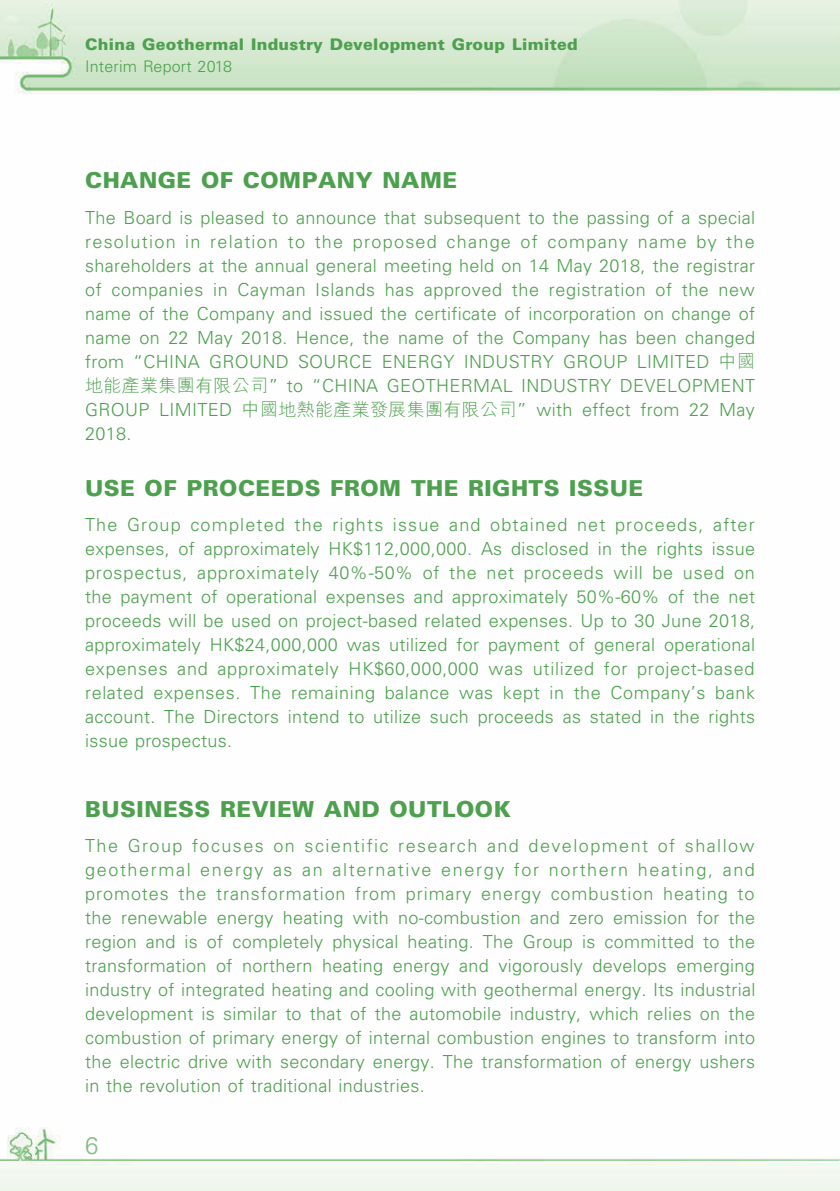
<style>
.page{position:relative;width:840px;height:1191px;background:#fff}
.page>*{position:absolute;margin:0;border:0;box-sizing:border-box;transform-origin:0 0}
.t1{font:300 24px "Univers LT Std";color:#83bb80}
.t2{font:900 22px "Univers LT Std";letter-spacing:.02em;color:#4da04e}
.t3{font:300 18px/24px "Univers LT Std";letter-spacing:.015em;color:#4da04e;text-align:justify}
.t4{font:900 16px "Univers LT Std";letter-spacing:.015em;color:#4da04e}
.t5{font:300 16px "Univers LT Std";letter-spacing:.015em;color:#4da04e}
.s1{font-family:"M Hei HK"}
</style>
<div class="page">
<img style="left:0;top:0;width:840px;height:95px">
<img style="left:0;top:1127px;width:840px;height:64px">
<p class="t4" style="left:85px;top:35px;width:494px">China Geothermal Industry Development Group Limited</p>
<p class="t5" style="left:85px;top:57px;width:148px">Interim Report 2018</p>
<p class="t2" style="left:85px;top:167px;width:373px">CHANGE OF COMPANY NAME</p>
<p class="t3" style="left:85px;top:205px;width:671px">The Board is pleased to announce that subsequent to the passing of a special resolution in relation to the proposed change of company name by the shareholders at the annual general meeting held on 14 May 2018, the registrar of companies in Cayman Islands has approved the registration of the new name of the Company and issued the certificate of incorporation on change of name on 22 May 2018. Hence, the name of the Company has been changed from “CHINA GROUND SOURCE ENERGY INDUSTRY GROUP LIMITED <span class="s1">中國地能產業集團有限公司</span>” to “CHINA GEOTHERMAL INDUSTRY DEVELOPMENT GROUP LIMITED <span class="s1">中國地熱能產業發展集團有限公司</span>” with effect from 22 May 2018.</p>
<p class="t2" style="left:85px;top:474px;width:559px">USE OF PROCEEDS FROM THE RIGHTS ISSUE</p>
<p class="t3" style="left:85px;top:513px;width:671px">The Group completed the rights issue and obtained net proceeds, after expenses, of approximately HK$112,000,000. As disclosed in the rights issue prospectus, approximately 40%-50% of the net proceeds will be used on the payment of operational expenses and approximately 50%-60% of the net proceeds will be used on project-based related expenses. Up to 30 June 2018, approximately HK$24,000,000 was utilized for payment of general operational expenses and approximately HK$60,000,000 was utilized for project-based related expenses. The remaining balance was kept in the Company’s bank account. The Directors intend to utilize such proceeds as stated in the rights issue prospectus.</p>
<p class="t2" style="left:85px;top:795px;width:427px">BUSINESS REVIEW AND OUTLOOK</p>
<p class="t3" style="left:85px;top:833px;width:671px">The Group focuses on scientific research and development of shallow geothermal energy as an alternative energy for northern heating, and promotes the transformation from primary energy combustion heating to the renewable energy heating with no-combustion and zero emission for the region and is of completely physical heating. The Group is committed to the transformation of northern heating energy and vigorously develops emerging industry of integrated heating and cooling with geothermal energy. Its industrial development is similar to that of the automobile industry, which relies on the combustion of primary energy of internal combustion engines to transform into the electric drive with secondary energy. The transformation of energy ushers in the revolution of traditional industries.</p>
<h1 class="t1" style="left:85px;top:1131px;width:15px">6</h1>
</div>
